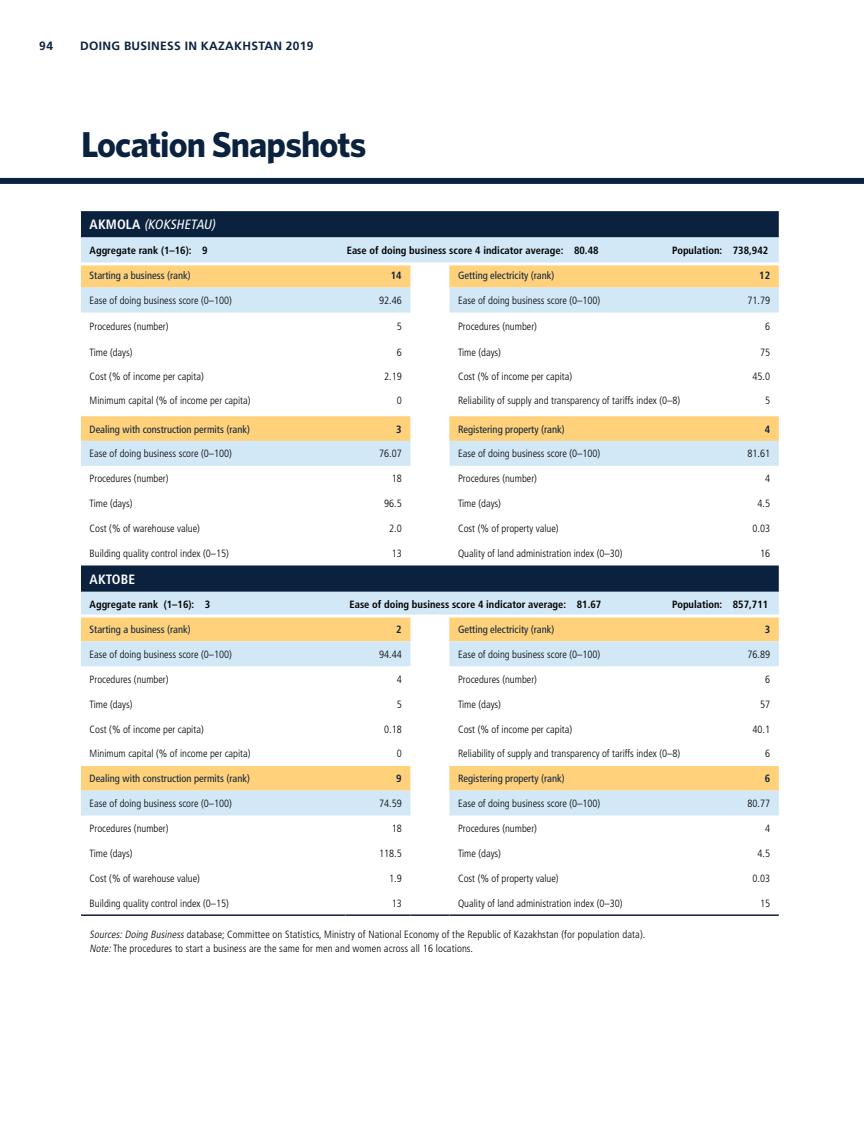
<style>
.page{position:relative;width:864px;height:1134px;background:#fff}
.page>*{position:absolute;margin:0;border:0;box-sizing:border-box;transform-origin:0 0}
.Chapter_Title{font:700 36px "Whitney";letter-spacing:-.025em;color:#0b223e}
.Table_Title{font:italic condensed 13.5px "Frutiger";color:#fff}
.Table_Title-2{font:700 condensed 13.5px "Frutiger";letter-spacing:.01em;color:#fff}
.t1{font:700 12px "Frutiger";letter-spacing:.025em;color:#0b223e}
.Table-text_left{font:300 condensed 10.5px "Frutiger";color:#000}
.Table-Sub_1A__left{font:condensed 10.5px "Frutiger";color:#0b223e}
.Table_Source{font:300 condensed 10.5px "Frutiger";letter-spacing:.01em;color:#000}
.Table-text_left-2{font:700 condensed 10.5px "Frutiger";color:#000}
.Table-text_Center_Ba{font:300 condensed 10.5px "Frutiger";color:#000}
.Table-Sub_1A__left-2{font:700 condensed 10.5px "Frutiger";color:#0b223e}
.s1{font-weight:700;font-style:normal}
.s2{font-style:italic}
</style>
<div class="page">
<div style="left:0;top:178px;width:864px;height:6px;background:#0b223e"></div>
<div style="left:81px;top:211px;width:698px;height:26px;background:#0b223e"></div>
<div style="left:81px;top:237px;width:698px;height:25px;background:#d2e8f6"></div>
<svg style="left:81px;top:265px;width:698px;height:23px;background:#fed587"></svg>
<svg style="left:81px;top:288px;width:698px;height:528px"></svg>
<hr style="left:81px;top:914px;width:265px;height:2px;background:#0b223e">
<hr style="left:346px;top:914px;width:64px;height:2px;background:#0b223e">
<hr style="left:410px;top:914px;width:39px;height:2px;background:#0b223e">
<hr style="left:449px;top:914px;width:265px;height:2px;background:#0b223e">
<hr style="left:714px;top:914px;width:65px;height:2px;background:#0b223e">
<hr style="left:70px;top:615px;width:722px;height:3px;background:#fff">
<p class="t1" style="left:39px;top:39px;width:15px">94</p>
<p class="t1" style="left:80px;top:39px;width:235px">DOING BUSINESS IN KAZAKHSTAN 2019</p>
<p class="Chapter_Title" style="left:81px;top:120px;width:287px">Location Snapshots</p>
<p class="Table_Title" style="left:90px;top:217px;width:130px"><span class="s1">A K M O L A</span> (KOKSHETAU)</p>
<p class="Table-text_left-2" style="left:90px;top:244px;width:119px">Aggregate rank (1–16): 9</p>
<p class="Table-text_left-2" style="left:347px;top:244px;width:253px">Ease of doing business score 4 indicator average: 80.48</p>
<p class="Table-text_left-2" style="left:672px;top:244px;width:98px">Population: 738,942</p>
<p class="Table-Sub_1A__left" style="left:90px;top:269px;width:103px">Starting a business (rank)</p>
<p class="Table-Sub_1A__left-2" style="left:391px;top:269px;width:12px">14</p>
<p class="Table-Sub_1A__left" style="left:458px;top:269px;width:98px">Getting electricity (rank)</p>
<p class="Table-Sub_1A__left-2" style="left:759px;top:269px;width:12px">12</p>
<p class="Table-text_left" style="left:90px;top:294px;width:144px">Ease of doing business score (0–100)</p>
<p class="Table-text_Center_Ba" style="left:379px;top:294px;width:24px">92.46</p>
<p class="Table-text_left" style="left:458px;top:294px;width:144px">Ease of doing business score (0–100)</p>
<p class="Table-text_Center_Ba" style="left:747px;top:294px;width:24px">71.79</p>
<p class="Table-text_left" style="left:90px;top:320px;width:80px">Procedures (number)</p>
<p class="Table-text_Center_Ba" style="left:397px;top:320px;width:7px">5</p>
<p class="Table-text_left" style="left:458px;top:320px;width:80px">Procedures (number)</p>
<p class="Table-text_Center_Ba" style="left:765px;top:320px;width:7px">6</p>
<p class="Table-text_left" style="left:90px;top:346px;width:44px">Time (days)</p>
<p class="Table-text_Center_Ba" style="left:397px;top:346px;width:7px">6</p>
<p class="Table-text_left" style="left:458px;top:346px;width:44px">Time (days)</p>
<p class="Table-text_Center_Ba" style="left:760px;top:346px;width:12px">75</p>
<p class="Table-text_left" style="left:90px;top:370px;width:116px">Cost (% of income per capita)</p>
<p class="Table-text_Center_Ba" style="left:384px;top:370px;width:19px">2.19</p>
<p class="Table-text_left" style="left:458px;top:370px;width:116px">Cost (% of income per capita)</p>
<p class="Table-text_Center_Ba" style="left:753px;top:370px;width:19px">45.0</p>
<p class="Table-text_left" style="left:90px;top:394px;width:162px">Minimum capital (% of income per capita)</p>
<p class="Table-text_Center_Ba" style="left:397px;top:394px;width:7px">0</p>
<p class="Table-text_left" style="left:458px;top:394px;width:224px">Reliability of supply and transparency of tariffs index (0–8)</p>
<p class="Table-text_Center_Ba" style="left:765px;top:394px;width:7px">5</p>
<p class="Table-Sub_1A__left" style="left:90px;top:423px;width:162px">Dealing with construction permits (rank)</p>
<p class="Table-Sub_1A__left-2" style="left:396px;top:423px;width:7px">3</p>
<p class="Table-Sub_1A__left" style="left:458px;top:423px;width:108px">Registering property (rank)</p>
<p class="Table-Sub_1A__left-2" style="left:765px;top:423px;width:7px">4</p>
<p class="Table-text_left" style="left:90px;top:448px;width:144px">Ease of doing business score (0–100)</p>
<p class="Table-text_Center_Ba" style="left:379px;top:448px;width:24px">76.07</p>
<p class="Table-text_left" style="left:458px;top:448px;width:144px">Ease of doing business score (0–100)</p>
<p class="Table-text_Center_Ba" style="left:747px;top:448px;width:24px">81.61</p>
<p class="Table-text_left" style="left:90px;top:473px;width:80px">Procedures (number)</p>
<p class="Table-text_Center_Ba" style="left:392px;top:473px;width:12px">18</p>
<p class="Table-text_left" style="left:458px;top:473px;width:80px">Procedures (number)</p>
<p class="Table-text_Center_Ba" style="left:765px;top:473px;width:7px">4</p>
<p class="Table-text_left" style="left:90px;top:498px;width:44px">Time (days)</p>
<p class="Table-text_Center_Ba" style="left:384px;top:498px;width:19px">96.5</p>
<p class="Table-text_left" style="left:458px;top:498px;width:44px">Time (days)</p>
<p class="Table-text_Center_Ba" style="left:758px;top:498px;width:14px">4.5</p>
<p class="Table-text_left" style="left:90px;top:522px;width:112px">Cost (% of warehouse value)</p>
<p class="Table-text_Center_Ba" style="left:389px;top:522px;width:14px">2.0</p>
<p class="Table-text_left" style="left:458px;top:522px;width:102px">Cost (% of property value)</p>
<p class="Table-text_Center_Ba" style="left:753px;top:522px;width:19px">0.03</p>
<p class="Table-text_left" style="left:90px;top:547px;width:141px">Building quality control index (0–15)</p>
<p class="Table-text_Center_Ba" style="left:392px;top:547px;width:12px">13</p>
<p class="Table-text_left" style="left:458px;top:547px;width:166px">Quality of land administration index (0–30)</p>
<p class="Table-text_Center_Ba" style="left:760px;top:547px;width:12px">16</p>
<p class="Table_Title-2" style="left:90px;top:571px;width:47px">AKTOBE</p>
<p class="Table-text_left-2" style="left:90px;top:598px;width:122px">Aggregate rank (1–16): 3</p>
<p class="Table-text_left-2" style="left:350px;top:598px;width:253px">Ease of doing business score 4 indicator average: 81.67</p>
<p class="Table-text_left-2" style="left:672px;top:598px;width:98px">Population: 857,711</p>
<p class="Table-Sub_1A__left" style="left:90px;top:623px;width:103px">Starting a business (rank)</p>
<p class="Table-Sub_1A__left-2" style="left:396px;top:623px;width:7px">2</p>
<p class="Table-Sub_1A__left" style="left:458px;top:623px;width:98px">Getting electricity (rank)</p>
<p class="Table-Sub_1A__left-2" style="left:765px;top:623px;width:7px">3</p>
<p class="Table-text_left" style="left:90px;top:648px;width:144px">Ease of doing business score (0–100)</p>
<p class="Table-text_Center_Ba" style="left:379px;top:648px;width:24px">94.44</p>
<p class="Table-text_left" style="left:458px;top:648px;width:144px">Ease of doing business score (0–100)</p>
<p class="Table-text_Center_Ba" style="left:747px;top:648px;width:24px">76.89</p>
<p class="Table-text_left" style="left:90px;top:673px;width:80px">Procedures (number)</p>
<p class="Table-text_Center_Ba" style="left:397px;top:673px;width:7px">4</p>
<p class="Table-text_left" style="left:458px;top:673px;width:80px">Procedures (number)</p>
<p class="Table-text_Center_Ba" style="left:765px;top:673px;width:7px">6</p>
<p class="Table-text_left" style="left:90px;top:698px;width:44px">Time (days)</p>
<p class="Table-text_Center_Ba" style="left:397px;top:698px;width:7px">5</p>
<p class="Table-text_left" style="left:458px;top:698px;width:44px">Time (days)</p>
<p class="Table-text_Center_Ba" style="left:760px;top:698px;width:12px">57</p>
<p class="Table-text_left" style="left:90px;top:723px;width:116px">Cost (% of income per capita)</p>
<p class="Table-text_Center_Ba" style="left:384px;top:723px;width:19px">0.18</p>
<p class="Table-text_left" style="left:458px;top:723px;width:116px">Cost (% of income per capita)</p>
<p class="Table-text_Center_Ba" style="left:753px;top:723px;width:19px">40.1</p>
<p class="Table-text_left" style="left:90px;top:748px;width:162px">Minimum capital (% of income per capita)</p>
<p class="Table-text_Center_Ba" style="left:397px;top:748px;width:7px">0</p>
<p class="Table-text_left" style="left:458px;top:748px;width:224px">Reliability of supply and transparency of tariffs index (0–8)</p>
<p class="Table-text_Center_Ba" style="left:765px;top:748px;width:7px">6</p>
<p class="Table-Sub_1A__left" style="left:90px;top:772px;width:162px">Dealing with construction permits (rank)</p>
<p class="Table-Sub_1A__left-2" style="left:396px;top:772px;width:7px">9</p>
<p class="Table-Sub_1A__left" style="left:458px;top:772px;width:108px">Registering property (rank)</p>
<p class="Table-Sub_1A__left-2" style="left:765px;top:772px;width:7px">6</p>
<p class="Table-text_left" style="left:90px;top:797px;width:144px">Ease of doing business score (0–100)</p>
<p class="Table-text_Center_Ba" style="left:379px;top:797px;width:24px">74.59</p>
<p class="Table-text_left" style="left:458px;top:797px;width:144px">Ease of doing business score (0–100)</p>
<p class="Table-text_Center_Ba" style="left:747px;top:797px;width:24px">80.77</p>
<p class="Table-text_left" style="left:90px;top:822px;width:80px">Procedures (number)</p>
<p class="Table-text_Center_Ba" style="left:392px;top:822px;width:12px">18</p>
<p class="Table-text_left" style="left:458px;top:822px;width:80px">Procedures (number)</p>
<p class="Table-text_Center_Ba" style="left:765px;top:822px;width:7px">4</p>
<p class="Table-text_left" style="left:90px;top:847px;width:44px">Time (days)</p>
<p class="Table-text_Center_Ba" style="left:379px;top:847px;width:24px">118.5</p>
<p class="Table-text_left" style="left:458px;top:847px;width:44px">Time (days)</p>
<p class="Table-text_Center_Ba" style="left:758px;top:847px;width:14px">4.5</p>
<p class="Table-text_left" style="left:90px;top:872px;width:112px">Cost (% of warehouse value)</p>
<p class="Table-text_Center_Ba" style="left:389px;top:872px;width:14px">1.9</p>
<p class="Table-text_left" style="left:458px;top:872px;width:102px">Cost (% of property value)</p>
<p class="Table-text_Center_Ba" style="left:753px;top:872px;width:19px">0.03</p>
<p class="Table-text_left" style="left:90px;top:897px;width:141px">Building quality control index (0–15)</p>
<p class="Table-text_Center_Ba" style="left:392px;top:897px;width:12px">13</p>
<p class="Table-text_left" style="left:458px;top:897px;width:166px">Quality of land administration index (0–30)</p>
<p class="Table-text_Center_Ba" style="left:760px;top:897px;width:12px">15</p>
<p class="Table_Source" style="left:90px;top:928px;width:557px"><span class="s2">Sources:Doing Business</span>database; Committee on Statistics, Ministry of National Economy of the Republic of Kazakhstan (for population data).</p>
<p class="Table_Source" style="left:90px;top:942px;width:385px"><span class="s2">Note:</span>The procedures to start a business are the same for men and women across all 16 locations.</p>
</div>
